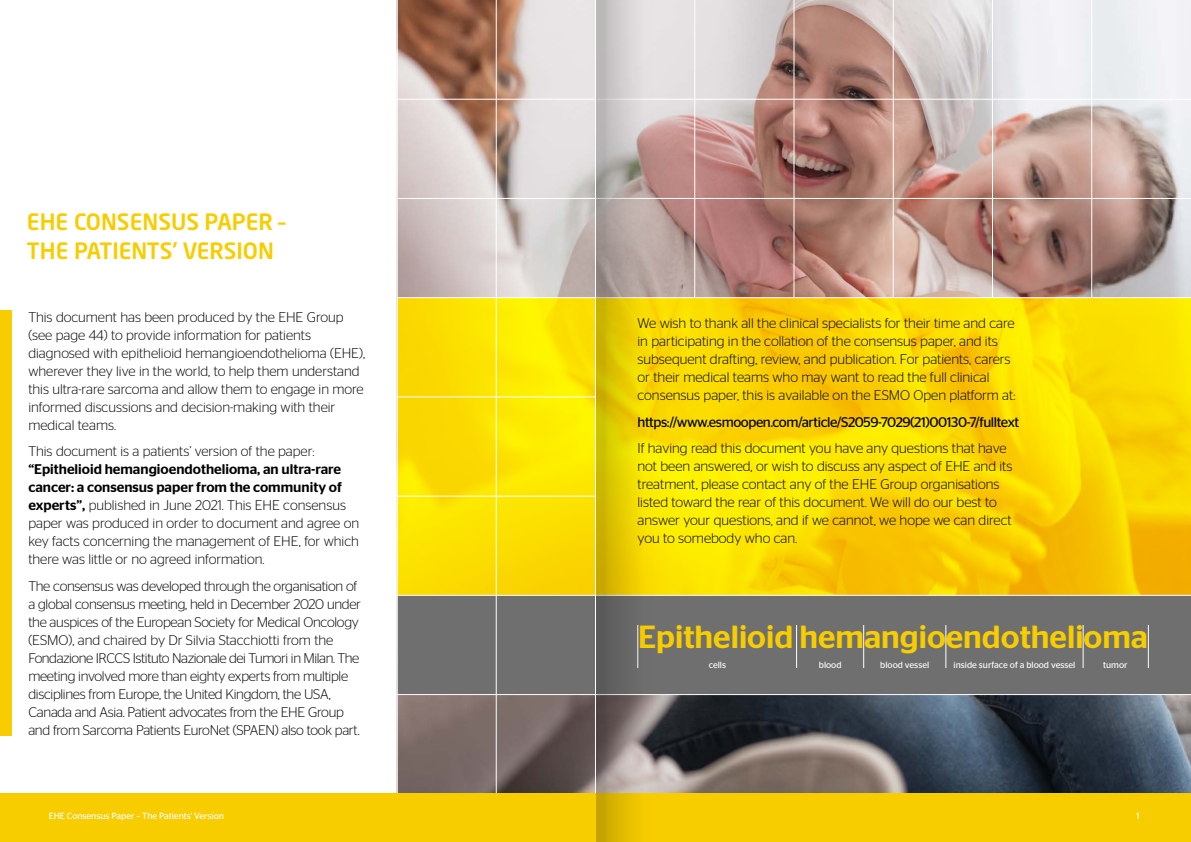
<style>
.page{position:relative;width:1191px;height:842px;background:#fff}
.page>*{position:absolute;margin:0;border:0;box-sizing:border-box;transform-origin:0 0}
.t1{font:500 32px "Stag Sans";color:#f7cd00}
.t2{font:500 22.3px/29.7px "Neo Sans W1 G";color:#f7cd00}
.t3{font:300 14px/18px "Stag Sans";color:#000}
.t4{font:300 14px/18px "Stag Sans";letter-spacing:-.02em;color:#000}
.t5{font:14px "Stag Sans";letter-spacing:-.03em;color:#000}
.t6{font:9px "Stag Sans";color:#fff}
.s1{font-weight:500}
</style>
<div class="page">
<img style="left:398px;top:0;width:793px;height:793px">
<svg style="left:398px;top:298px;width:793px;height:297px;background:#fad900"></svg>
<div style="left:397px;top:595px;width:794px;height:100px;background:#706f6f"></div>
<div style="left:0;top:310px;width:11px;height:426px;background:#f7cd00"></div>
<hr style="left:595px;top:0;width:1px;height:793px;background:#fff">
<hr style="left:694px;top:0;width:1px;height:297px;background:#fff">
<hr style="left:793px;top:0;width:1px;height:297px;background:#fff">
<hr style="left:893px;top:0;width:1px;height:297px;background:#fff">
<hr style="left:992px;top:0;width:1px;height:297px;background:#fff">
<hr style="left:1091px;top:0;width:1px;height:297px;background:#fff">
<hr style="left:397px;top:99px;width:794px;height:1px;background:#fff">
<hr style="left:397px;top:198px;width:794px;height:1px;background:#fff">
<hr style="left:397px;top:297px;width:794px;height:1px;background:#fff">
<hr style="left:496px;top:0;width:1px;height:799px;background:#fff">
<hr style="left:396px;top:397px;width:200px;height:1px;background:#fff">
<hr style="left:396px;top:496px;width:200px;height:1px;background:#fff">
<hr style="left:396px;top:595px;width:795px;height:1px;background:#fff">
<hr style="left:396px;top:694px;width:795px;height:1px;background:#fff">
<hr style="left:397px;top:0;width:1px;height:842px;background:#fff">
<div style="left:0;top:793px;width:1191px;height:49px;background:#f7cd00"></div>
<hr style="left:796px;top:625px;width:1px;height:43px;background:#fff">
<hr style="left:863px;top:625px;width:1px;height:43px;background:#fff">
<hr style="left:945px;top:625px;width:1px;height:43px;background:#fff">
<hr style="left:1082px;top:625px;width:1px;height:43px;background:#fff">
<hr style="left:1147px;top:625px;width:1px;height:43px;background:#fff">
<svg style="left:596px;top:0;width:56px;height:842px;background:#beaf5b"></svg>
<h2 class="t2" style="left:27px;top:206px;width:260px">EHE CONSENSUS PAPER –<br>THE PATIENTS' VERSION</h2>
<p class="t3" style="left:28px;top:308px;width:338px">This document has been produced by the EHE Group (see page 44) to provide information for patients diagnosed with epithelioid hemangioendothelioma (EHE), wherever they live in the world, to help them understand this ultra-rare sarcoma and allow them to engage in more informed discussions and decision-making with their medical teams.</p>
<p class="t3" style="left:28px;top:442px;width:287px">This document is a patients’ version of the paper:</p>
<p class="t3" style="left:28px;top:460px;width:332px"><span class="s1">“Epithelioid hemangioendothelioma, an ultra-rare cancer: a consensus paper from the community of experts”,</span> published in June 2021. This EHE consensus paper was produced in order to document and agree on key facts concerning the management of EHE, for which there was little or no agreed information.</p>
<p class="t4" style="left:28px;top:577px;width:334px">The consensus was developed through the organisation of a global consensus meeting, held in December 2020 under the auspices of the European Society for Medical Oncology (ESMO), and chaired by Dr Silvia Stacchiotti from the Fondazione IRCCS Istituto Nazionale dei Tumori in Milan. The meeting involved more than eighty experts from multiple disciplines from Europe, the United Kingdom, the USA, Canada and Asia. Patient advocates from the EHE Group and from Sarcoma Patients EuroNet (SPAEN) also took part.</p>
<p class="t3" style="left:637px;top:314px;width:379px">We wish to thank all the clinical specialists for their time and care in participating in the collation of the consensus paper, and its subsequent drafting, review, and publication. For patients, carers or their medical teams who may want to read the full clinical consensus paper, this is available on the ESMO Open platform at:</p>
<p class="t5" style="left:637px;top:414px;width:383px">https://www.esmoopen.com/article/S2059-7029(21)00130-7/fulltext</p>
<p class="t3" style="left:637px;top:439px;width:376px">If having read this document you have any questions that have not been answered, or wish to discuss any aspect of EHE and its treatment, please contact any of the EHE Group organisations listed toward the rear of this document. We will do our best to answer your questions, and if we cannot, we hope we can direct you to somebody who can.</p>
<h1 class="t1" style="left:638px;top:618px;width:511px">Epithelioid hemangioendothelioma</h1>
<p class="t6" style="left:708px;top:660px;width:19px">cells</p>
<p class="t6" style="left:819px;top:660px;width:24px">blood</p>
<p class="t6" style="left:880px;top:660px;width:50px">blood vessel</p>
<p class="t6" style="left:953px;top:660px;width:123px">inside surface of a blood vessel</p>
<p class="t6" style="left:1103px;top:660px;width:26px">tumor</p>
<p class="t6" style="left:49px;top:811px;width:177px">EHE Consensus Paper – The Patients' Version</p>
<p class="t6" style="left:1136px;top:811px;width:5px">1</p>
</div>
